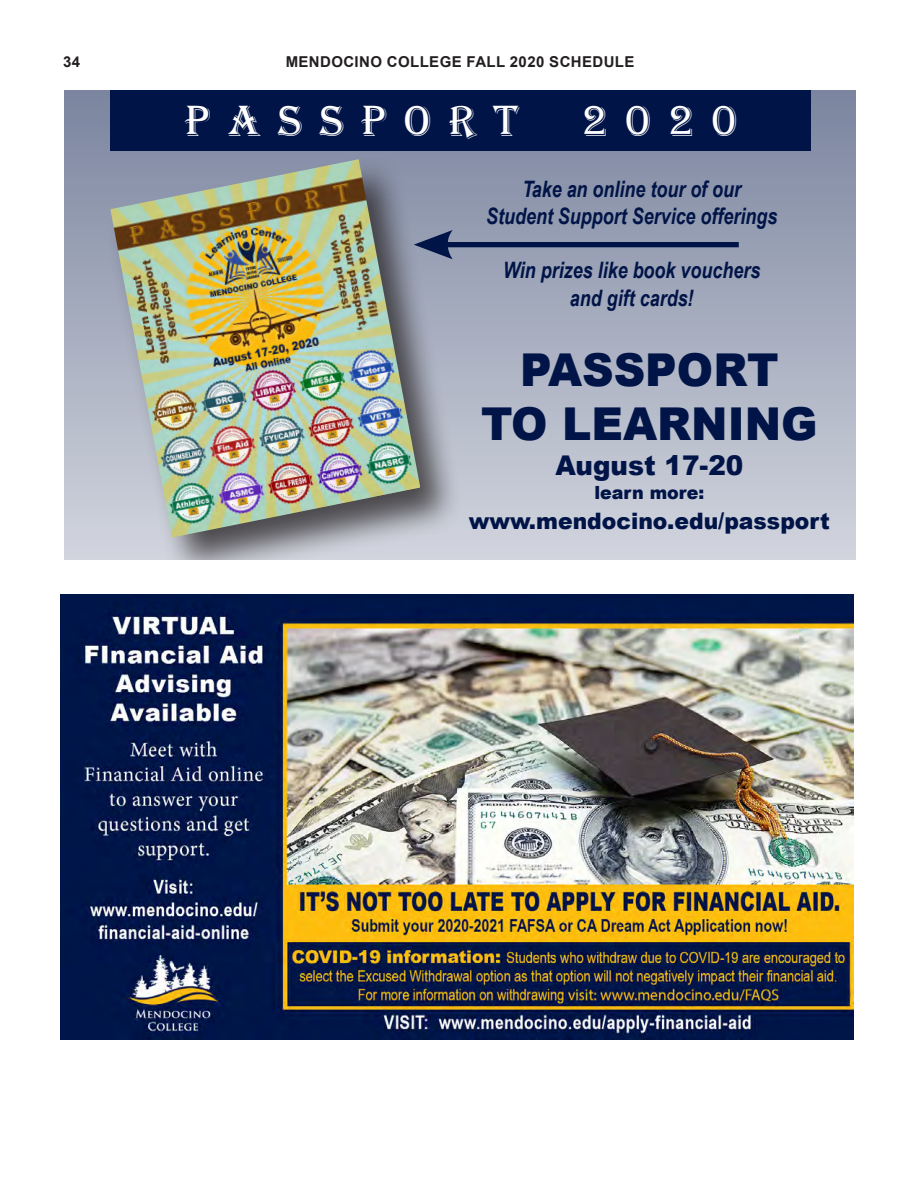
<style>
.page{position:relative;width:918px;height:1188px;background:#fff}
.page>*{position:absolute;margin:0;border:0;box-sizing:border-box;transform-origin:0 0}
.t1{font:900 45.3px/54.3px "Arial";color:#001447;text-align:center}
.t2{font:45px "Algerian";letter-spacing:.4em;color:#fff}
.t3{font:900 27.15px "Arial";color:#001447}
.t4{font:italic 700 22.65px/27.2px "Arial Narrow";color:#001447;text-align:center}
.t5{font:900 22.65px "Arial";color:#001447}
.t6{font:900 18.15px "Arial";color:#001447}
.t7{font:700 15px "Arial";letter-spacing:.025em;color:#231f20}
</style>
<div class="page">
<img style="left:61px;top:594px;width:792px;height:446px">
<svg style="left:65px;top:90px;width:791px;height:469px;background:#8a92aa"></svg>
<div style="left:441px;top:242px;width:298px;height:5px;background:#001447"></div>
<div style="left:106px;top:155px;width:357px;height:404px;background:#231f20;opacity:.75"></div>
<img style="left:110px;top:159px;width:310px;height:379px">
<p class="t7" style="left:63px;top:52px;width:19px">34</p>
<p class="t7" style="left:286px;top:52px;width:350px">MENDOCINO COLLEGE FALL 2020 SCHEDULE</p>
<p class="t2" style="left:185px;top:96px;width:336px">PASSPORT</p>
<p class="t2" style="left:582px;top:96px;width:157px">2020</p>
<p class="t4" style="left:486px;top:174px;width:293px">Take an online tour of our<br>Student Support Service offerings</p>
<p class="t4" style="left:503px;top:256px;width:259px">Win prizes like book vouchers and gift cards!</p>
<p class="t1" style="left:481px;top:341px;width:338px">PASSPORT<br>TO LEARNING</p>
<p class="t3" style="left:555px;top:446px;width:190px">August 17-20</p>
<p class="t6" style="left:594px;top:480px;width:112px">learn more:</p>
<p class="t5" style="left:469px;top:504px;width:363px">www.mendocino.edu/passport</p>
</div>
